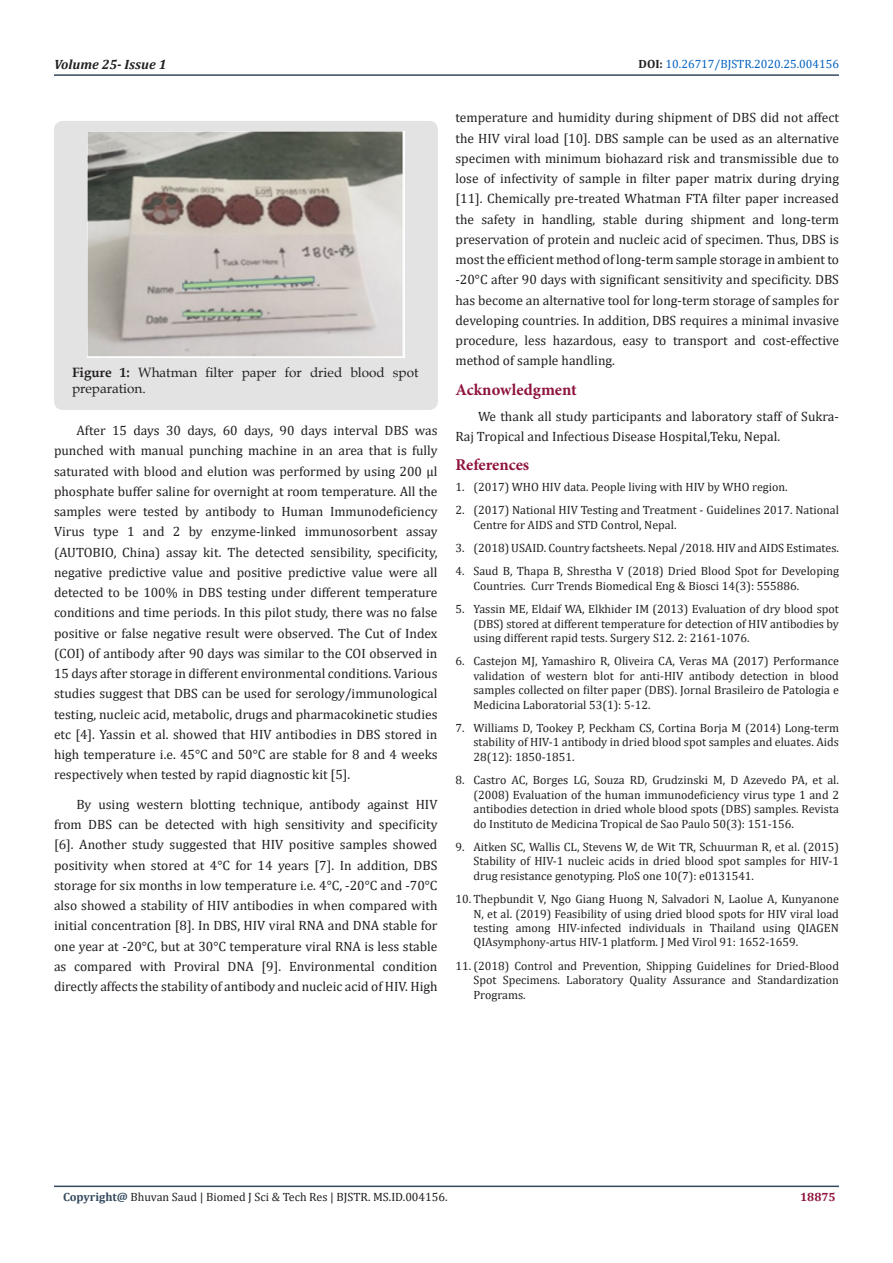
<style>
.page{position:relative;width:893px;height:1263px;background:#fff}
.page>*{position:absolute;margin:0;border:0;box-sizing:border-box;transform-origin:0 0}
.t1{font:700 16.5px "Minion Pro";color:#8f133a}
.t2{font:13.5px/20.2px "Cambria";color:#231f20;text-align:justify}
.t3{font:13.5px/16.2px "Book Antiqua";color:#231f20}
.t4{font:italic 700 13.5px "Cambria";color:#231f20}
.t5{font:12px/14.4px "Cambria";color:#231f20;text-align:justify}
.t6{font:12px "Cambria";color:#0563c1}
.t7{font:700 12px "Cambria";color:#8f133a}
.s1{font-weight:700;color:#231f20}
.s2{font-weight:700}
.s3{font-weight:700;color:#34495e}
</style>
<div class="page">
<hr style="left:54px;top:1185px;width:785px;height:2px;background:#34495e">
<hr style="left:54px;top:74px;width:785px;height:2px;background:#34495e">
<div style="left:54px;top:121px;width:384px;height:289px;background:#e3e3e3;border-radius:9px"></div>
<img style="left:87px;top:132px;width:318px;height:226px">
<p class="t4" style="left:54px;top:55px;width:114px">Volume 25- Issue 1</p>
<p class="t6" style="left:639px;top:57px;width:202px"><span class="s1">DOI:</span> 10.26717/BJSTR.2020.25.004156</p>
<p class="t3" style="left:72px;top:364px;width:348px"><span class="s2">Figure 1:</span> Whatman filter paper for dried blood spot preparation.</p>
<p class="t2" style="left:54px;top:420px;width:385px;text-indent:22px">After 15 days 30 days, 60 days, 90 days interval DBS was punched with manual punching machine in an area that is fully saturated with blood and elution was performed by using 200 µl phosphate buffer saline for overnight at room temperature. All the samples were tested by antibody to Human Immunodeficiency Virus type 1 and 2 by enzyme-linked immunosorbent assay (AUTOBIO, China) assay kit. The detected sensibility, specificity, negative predictive value and positive predictive value were all detected to be 100% in DBS testing under different temperature conditions and time periods. In this pilot study, there was no false positive or false negative result were observed. The Cut of Index (COI) of antibody after 90 days was similar to the COI observed in 15 days after storage in different environmental conditions. Various studies suggest that DBS can be used for serology/immunological testing, nucleic acid, metabolic, drugs and pharmacokinetic studies etc [4]. Yassin et al. showed that HIV antibodies in DBS stored in high temperature i.e. 45°C and 50°C are stable for 8 and 4 weeks respectively when tested by rapid diagnostic kit [5].</p>
<p class="t2" style="left:54px;top:794px;width:385px;text-indent:22px">By using western blotting technique, antibody against HIV from DBS can be detected with high sensitivity and specificity [6]. Another study suggested that HIV positive samples showed positivity when stored at 4°C for 14 years [7]. In addition, DBS storage for six months in low temperature i.e. 4°C, -20°C and -70°C also showed a stability of HIV antibodies in when compared with initial concentration [8]. In DBS, HIV viral RNA and DNA stable for one year at -20°C, but at 30°C temperature viral RNA is less stable as compared with Proviral DNA [9]. Environmental condition directly affects the stability of antibody and nucleic acid of HIV. High</p>
<p class="t2" style="left:455px;top:108px;width:385px">temperature and humidity during shipment of DBS did not affect the HIV viral load [10]. DBS sample can be used as an alternative specimen with minimum biohazard risk and transmissible due to lose of infectivity of sample in filter paper matrix during drying [11]. Chemically pre-treated Whatman FTA filter paper increased the safety in handling, stable during shipment and long-term preservation of protein and nucleic acid of specimen. Thus, DBS is most the efficient method of long-term sample storage in ambient to -20°C after 90 days with significant sensitivity and specificity. DBS has become an alternative tool for long-term storage of samples for developing countries. In addition, DBS requires a minimal invasive procedure, less hazardous, easy to transport and cost-effective method of sample handling.</p>
<p class="t1" style="left:455px;top:378px;width:123px">Acknowledgment</p>
<p class="t2" style="left:455px;top:406px;width:385px;text-indent:22px">We thank all study participants and laboratory staff of Sukra-<br>Raj Tropical and Infectious Disease Hospital,Teku, Nepal.</p>
<p class="t1" style="left:455px;top:454px;width:75px">References</p>
<p class="t5" style="left:455px;top:479px;width:334px">1. (2017) WHO HIV data. People living with HIV by WHO region.</p>
<p class="t5" style="left:473px;top:503px;width:367px;text-indent:-18px">2. (2017) National HIV Testing and Treatment - Guidelines 2017. National<br>Centre for AIDS and STD Control, Nepal.</p>
<p class="t5" style="left:455px;top:541px;width:385px">3. (2018) USAID. Country factsheets. Nepal /2018. HIV and AIDS Estimates.</p>
<p class="t5" style="left:473px;top:564px;width:367px;text-indent:-18px">4. Saud B, Thapa B, Shrestha V (2018) Dried Blood Spot for Developing<br>Countries. Curr Trends Biomedical Eng &amp; Biosci 14(3): 555886.</p>
<p class="t5" style="left:473px;top:602px;width:367px;text-indent:-18px">5. Yassin ME, Eldaif WA, Elkhider IM (2013) Evaluation of dry blood spot (DBS) stored at different temperature for detection of HIV antibodies by using different rapid tests. Surgery S12. 2: 2161-1076.</p>
<p class="t5" style="left:473px;top:654px;width:367px;text-indent:-18px">6. Castejon MJ, Yamashiro R, Oliveira CA, Veras MA (2017) Performance validation of western blot for anti-HIV antibody detection in blood samples collected on filter paper (DBS). Jornal Brasileiro de Patologia e Medicina Laboratorial 53(1): 5-12.</p>
<p class="t5" style="left:473px;top:721px;width:367px;text-indent:-18px">7. Williams D, Tookey P, Peckham CS, Cortina Borja M (2014) Long-term stability of HIV-1 antibody in dried blood spot samples and eluates. Aids 28(12): 1850-1851.</p>
<p class="t5" style="left:473px;top:773px;width:367px;text-indent:-18px">8. Castro AC, Borges LG, Souza RD, Grudzinski M, D Azevedo PA, et al. (2008) Evaluation of the human immunodeficiency virus type 1 and 2 antibodies detection in dried whole blood spots (DBS) samples. Revista do Instituto de Medicina Tropical de Sao Paulo 50(3): 151-156.</p>
<p class="t5" style="left:473px;top:839px;width:367px;text-indent:-18px">9. Aitken SC, Wallis CL, Stevens W, de Wit TR, Schuurman R, et al. (2015)<br>Stability of HIV-1 nucleic acids in dried blood spot samples for HIV-1 drug resistance genotyping. PloS one 10(7): e0131541.</p>
<p class="t5" style="left:473px;top:892px;width:367px;text-indent:-18px">10. Thepbundit V, Ngo Giang Huong N, Salvadori N, Laolue A, Kunyanone N, et al. (2019) Feasibility of using dried blood spots for HIV viral load testing among HIV‐infected individuals in Thailand using QIAGEN QIAsymphony‐artus HIV‐1 platform. J Med Virol 91: 1652‐1659.</p>
<p class="t5" style="left:473px;top:958px;width:367px;text-indent:-18px">11. (2018) Control and Prevention, Shipping Guidelines for Dried-Blood Spot Specimens. Laboratory Quality Assurance and Standardization Programs.</p>
<p class="t5" style="left:63px;top:1190px;width:386px"><span class="s3">Copyright@</span> Bhuvan Saud | Biomed J Sci &amp; Tech Res | BJSTR. MS.ID.004156.</p>
<p class="t7" style="left:800px;top:1189px;width:37px">18875</p>
</div>
